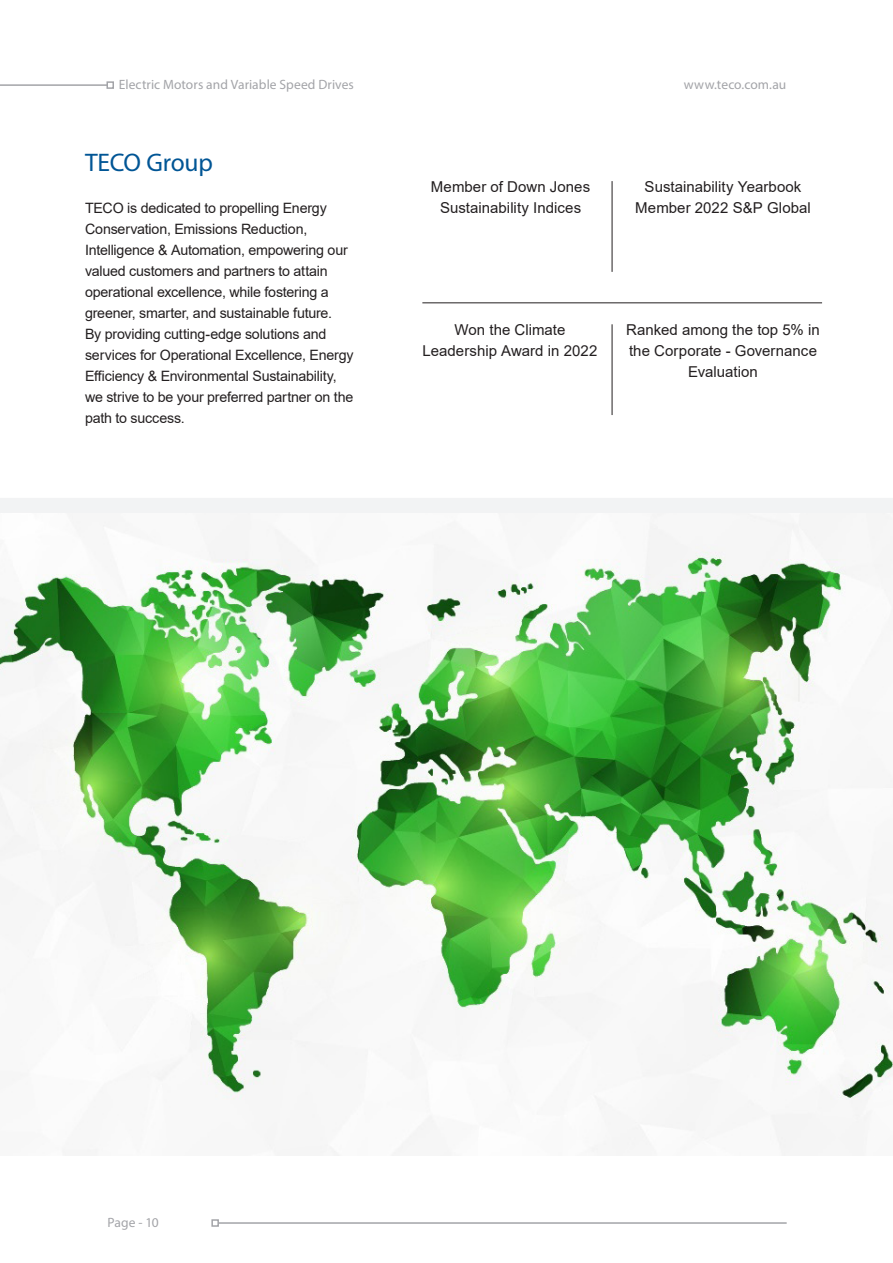
<style>
.page{position:relative;width:893px;height:1263px;background:#fff}
.page>*{position:absolute;margin:0;border:0;box-sizing:border-box;transform-origin:0 0}
.Quotation_12{font:25.5px "Myriad Pro";letter-spacing:-.01em;color:#005595}
.Quotation_12-2{font:15px/21px "Arial";color:#231f20;text-align:center}
.Quotation_12-3{font:14.25px/21px "Arial";letter-spacing:-.015em;color:#231f20}
.t1{font:13.5px "Myriad Pro";letter-spacing:.005em;color:#a3a4a8}
</style>
<div class="page">
<img style="left:1px;top:513px;width:892px;height:642px">
<div style="left:0;top:498px;width:893px;height:15px;background:#f2f3f4"></div>
<hr style="left:422px;top:303px;width:400px;height:1px;background:#231f20">
<hr style="left:612px;top:181px;width:1px;height:91px;background:#231f20">
<hr style="left:612px;top:324px;width:1px;height:91px;background:#231f20">
<hr style="left:218px;top:1222px;width:569px;height:2px;background:#a3a4a8">
<div style="left:211px;top:1219px;width:8px;height:8px;border:2px solid #a3a4a8"></div>
<hr style="left:0;top:84px;width:107px;height:2px;background:#a3a4a8">
<div style="left:106px;top:81px;width:8px;height:8px;border:2px solid #a3a4a8"></div>
<p class="t1" style="left:119px;top:76px;width:237px">Electric Motors and Variable Speed Drives</p>
<p class="Quotation_12" style="left:85px;top:147px;width:129px">TECO Group</p>
<p class="Quotation_12-3" style="left:85px;top:197px;width:264px">TECO is dedicated to propelling Energy Conservation, Emissions Reduction, Intelligence &amp; Automation, empowering our valued customers and partners to attain operational excellence, while fostering a greener, smarter, and sustainable future.</p>
<p class="Quotation_12-3" style="left:85px;top:323px;width:270px">By providing cutting-edge solutions and services for Operational Excellence, Energy Efficiency &amp; Environmental Sustainability, we strive to be your preferred partner on the path to success.</p>
<p class="Quotation_12-2" style="left:431px;top:176px;width:161px">Member of Down Jones<br>Sustainability Indices</p>
<p class="t1" style="left:684px;top:76px;width:104px">www.teco.com.au</p>
<p class="Quotation_12-2" style="left:635px;top:176px;width:177px">Sustainability Yearbook<br>Member 2022 S&amp;P Global</p>
<p class="Quotation_12-2" style="left:423px;top:319px;width:176px">Won the Climate<br>Leadership Award in 2022</p>
<p class="Quotation_12-2" style="left:626px;top:319px;width:195px">Ranked among the top 5% in the Corporate - Governance<br>Evaluation</p>
<p class="t1" style="left:107px;top:1214px;width:53px">Page - 10</p>
</div>
